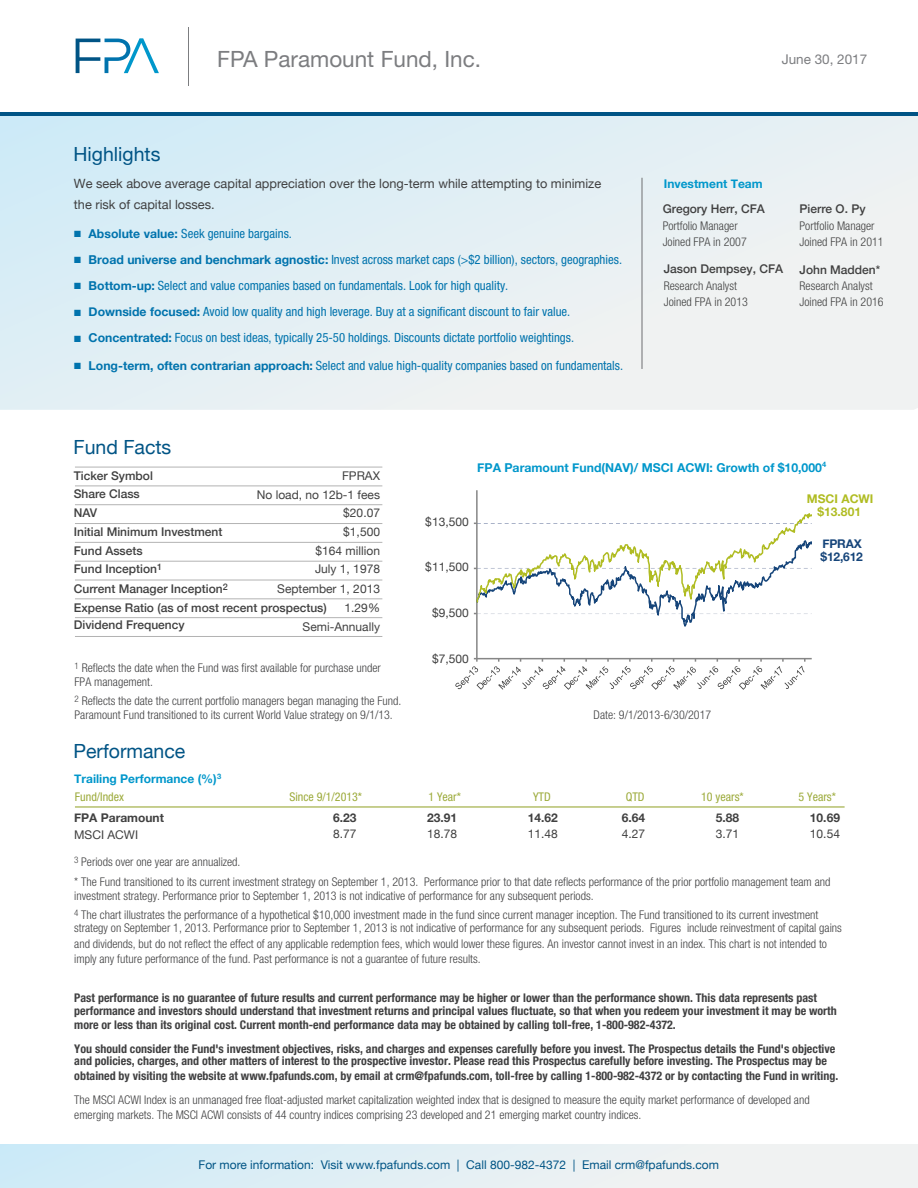
<style>
.page{position:relative;width:918px;height:1188px;background:#fff}
.page>*{position:absolute;margin:0;border:0;box-sizing:border-box;transform-origin:0 0}
.t1{font:22.5px "Helvetica Neue";color:#7c7d80}
.t2{font:19.5px "Helvetica Neue";color:#005485}
.t3{font:13.5px "Helvetica Neue";color:#7c7d80}
.t4{font:condensed 12.75px "Helvetica Neue";color:#0073ad}
.t5{font:12.75px/21px "Helvetica Neue";color:#404041}
.t6{font:700 12.3px "Helvetica Neue";color:#0097cb}
.t7{font:300 condensed 12px/14.4px "Helvetica Neue";color:#404041}
.t8{font:700 condensed 12px/13.5px "Helvetica Neue";color:#404041}
.t9{font:500 12px/18.8px "Helvetica Neue";color:#404040}
.t10{font:300 condensed 12px/16.4px "Helvetica Neue";color:#404040}
.t11{font:12px/18.8px "Helvetica Neue";color:#404040;text-align:right}
.t12{font:12px "Helvetica Neue";color:#005485}
.t13{font:700 12px/16.5px "Helvetica Neue";color:#404040}
.t14{font:condensed 12px "Helvetica Neue";color:#9caa3a}
.t15{font:700 12px "Helvetica Neue";color:#0097cb}
.t16{font:700 12px/13.5px "Helvetica Neue";color:#b0bc22;text-align:center}
.t17{font:700 12px/12.8px "Helvetica Neue";letter-spacing:-.015em;color:#16457a}
.s1{font-weight:700;color:#0097cb}
.s2{font-weight:500;font-stretch:normal}
.s3{font-weight:700;font-stretch:normal;font-size:12.3px}
.s4{font-family:"Helvetica Neue LT Std"}
.s5{font-weight:400}
.s6{font-family:"Helvetica Neue LT Std";font-weight:700}
.s7{font-weight:700}
</style>
<div class="page">
<svg style="left:0;top:116px;width:918px;height:294px"></svg>
<svg style="left:0;top:1144px;width:918px;height:44px"></svg>
<hr style="left:75px;top:467px;width:307px;height:1px;background:#b3b3b3">
<hr style="left:75px;top:486px;width:307px;height:1px;background:#b3b3b3">
<hr style="left:75px;top:504px;width:307px;height:1px;background:#b3b3b3">
<hr style="left:75px;top:523px;width:307px;height:1px;background:#b3b3b3">
<hr style="left:75px;top:542px;width:307px;height:1px;background:#b3b3b3">
<hr style="left:75px;top:561px;width:307px;height:1px;background:#b3b3b3">
<hr style="left:75px;top:580px;width:307px;height:1px;background:#b3b3b3">
<hr style="left:75px;top:599px;width:307px;height:1px;background:#b3b3b3">
<hr style="left:75px;top:617px;width:307px;height:1px;background:#b3b3b3">
<hr style="left:75px;top:636px;width:307px;height:1px;background:#b3b3b3">
<hr style="left:641px;top:178px;width:2px;height:191px;background:#7c7d80">
<hr style="left:75px;top:806px;width:770px;height:2px;background:#9caa3a">
<hr style="left:0;top:112px;width:918px;height:4px;background:#005485">
<svg style="left:76px;top:38px;width:83px;height:35px"></svg>
<hr style="left:188px;top:27px;width:1px;height:59px;background:#7c7d80">
<hr style="left:476px;top:490px;width:2px;height:169px;background:#868686">
<hr style="left:477px;top:658px;width:335px;height:1px;background:#868686">
<svg style="left:474px;top:502px;width:338px;height:136px"></svg>
<svg style="left:455px;top:658px;width:351px;height:32px"></svg>
<p class="t1" style="left:217px;top:45px;width:265px">FPA Paramount Fund, Inc.</p>
<p class="t3" style="left:782px;top:51px;width:87px">June 30, 2017</p>
<p class="t2" style="left:74px;top:140px;width:89px">Highlights</p>
<p class="t5" style="left:74px;top:174px;width:529px">We seek above average capital appreciation over the long-term while attempting to minimize the risk of capital losses.</p>
<p class="t9" style="left:663px;top:170px;width:104px;line-height:25px"><span class="s1">Investment Team<br></span>Gregory Herr, CFA</p>
<p class="t10" style="left:663px;top:218px;width:86px;line-height:15.9px">Portfolio Manager<br>Joined FPA in 2007</p>
<p class="t10" style="left:664px;top:261px;width:121px"><span class="s2">Jason Dempsey, CFA<br></span>Research Analyst<br>Joined FPA in 2013</p>
<p class="t4" style="left:74px;top:226px;width:219px">■ <span class="s3">Absolute value:</span> Seek genuine bargains.</p>
<p class="t4" style="left:74px;top:252px;width:549px">■ <span class="s3">Broad universe and benchmark agnostic:</span> Invest across market caps (&gt;$2 billion), sectors, geographies.</p>
<p class="t4" style="left:74px;top:278px;width:436px">■ <span class="s3">Bottom-up:</span> Select and value companies based on fundamentals. Look for high quality.</p>
<p class="t4" style="left:74px;top:304px;width:498px">■ <span class="s3">Downside focused:</span> Avoid low quality and high leverage. Buy at a significant discount to fair value.</p>
<p class="t4" style="left:74px;top:331px;width:501px">■ <span class="s3">Concentrated:</span> Focus on best ideas, typically 25-50 holdings. Discounts dictate portfolio weightings.</p>
<p class="t4" style="left:74px;top:358px;width:550px">■ <span class="s3">Long-term, often contrarian approach:</span> Select and value high-quality companies based on fundamentals.</p>
<p class="t10" style="left:800px;top:201px;width:86px"><span class="s2">Pierre O. Py<br></span>Portfolio Manager<br>Joined FPA in 2011</p>
<p class="t10" style="left:800px;top:261px;width:86px"><span class="s2">John Madden*<br></span>Research Analyst<br>Joined FPA in 2016</p>
<p class="t2" style="left:74px;top:433px;width:99px">Fund Facts</p>
<p class="t9" style="left:74px;top:465px;width:150px">Ticker Symbol<br>Share Class<br>NAV<br>Initial Minimum Investment<br>Fund Assets<br>Fund Inception<sup>1</sup></p>
<p class="t9" style="left:74px;top:598px;width:254px;line-height:17.5px">Expense Ratio (as of most recent prospectus)<br>Dividend Frequency</p>
<p class="t7" style="left:74px;top:660px;width:308px"><sup>1</sup> Reflects the date when the Fund was first available for purchase under<br>FPA management.</p>
<p class="t7" style="left:74px;top:693px;width:329px"><sup>2</sup> Reflects the date the current portfolio managers began managing the Fund.<br>Paramount Fund transitioned to its current World Value strategy on 9/1/13.</p>
<p class="t11" style="left:257px;top:467px;width:125px">FPRAX<br>No load, no 12b-1 fees $20.07<br>$1,500<br>$164 million</p>
<p class="t11" style="left:277px;top:580px;width:104px">September 1, 2013</p>
<p class="t11" style="left:315px;top:560px;width:66px">July 1, 1978</p>
<p class="t9" style="left:74px;top:578px;width:155px">Current Manager Inception<sup>2</sup></p>
<p class="t11" style="left:303px;top:598px;width:79px;line-height:19.5px">1.29%<br>Semi-Annually</p>
<p class="t2" style="left:74px;top:737px;width:113px">Performance</p>
<p class="t15" style="left:74px;top:770px;width:149px">Trailing Performance (%)<sup>3</sup></p>
<p class="t11" style="left:425px;top:513px;width:45px">$13,500</p>
<p class="t11" style="left:425px;top:559px;width:45px">$11,500</p>
<p class="t6" style="left:477px;top:458px;width:350px">FPA Paramount Fund(NAV)/ MSCI ACWI: Growth of $10,000<sup>4</sup></p>
<p class="t16" style="left:807px;top:492px;width:68px">MSCI ACWI $13.801</p>
<p class="t17" style="left:821px;top:538px;width:44px">FPRAX $12,612</p>
<p class="t11" style="left:432px;top:604px;width:38px">$9,500</p>
<p class="t11" style="left:432px;top:650px;width:38px">$7,500</p>
<p class="t7" style="left:594px;top:708px;width:119px">Date: 9/1/2013-<span class="s4">6/30/2017</span></p>
<p class="t14" style="left:75px;top:790px;width:51px">Fund/Index</p>
<p class="t13" style="left:74px;top:809px;width:91px;line-height:17.2px">FPA Paramount<br><span class="s5">MSCI ACWI</span></p>
<p class="t14" style="left:289px;top:790px;width:74px">Since 9/1/2013*</p>
<p class="t14" style="left:428px;top:790px;width:34px">1 Year*</p>
<p class="t14" style="left:533px;top:790px;width:19px">YTD</p>
<p class="t14" style="left:626px;top:790px;width:20px">QTD</p>
<p class="t14" style="left:701px;top:790px;width:44px">10 years*</p>
<p class="t14" style="left:799px;top:790px;width:39px">5 Years*</p>
<p class="t13" style="left:333px;top:810px;width:25px">6.23<br><span class="s5">8.77</span></p>
<p class="t13" style="left:427px;top:810px;width:32px">23.91<br><span class="s5">18.78</span></p>
<p class="t13" style="left:528px;top:810px;width:32px">14.62<br><span class="s5">11.48</span></p>
<p class="t13" style="left:622px;top:810px;width:25px">6.64<br><span class="s5">4.27</span></p>
<p class="t13" style="left:716px;top:810px;width:25px">5.88<br><span class="s5">3.71</span></p>
<p class="t13" style="left:810px;top:810px;width:32px">10.69<br><span class="s5">10.54</span></p>
<p class="t7" style="left:74px;top:852px;width:758px;line-height:19.8px"><sup>3</sup> Periods over one year are annualized.<br>* The Fund transitioned to its current investment strategy on September 1, 2013. Performance prior to that date reflects performance of the prior portfolio management team and</p>
<p class="t7" style="left:74px;top:887px;width:746px;line-height:18.8px">investment strategy. Performance prior to September 1, 2013 is not indicative of performance for any subsequent periods.<br><sup>4</sup> The chart illustrates the performance of a hypothetical $10,000 investment made in the fund since current manager inception. The Fund transitioned to its current investment</p>
<p class="t7" style="left:74px;top:920px;width:769px;line-height:15.5px">strategy on September 1, 2013. Performance prior to September 1, 2013 is not indicative of performance for any subsequent periods. Figures include reinvestment of capital gains and dividends, but do not reflect the effect of any applicable redemption fees, which would lower these figures. An investor cannot invest in an index. This chart is not intended to imply any future performance of the fund. Past performance is not a guarantee of future results.</p>
<p class="t8" style="left:74px;top:990px;width:764px">Past performance is no guarantee of future results and current performance may be higher or lower than the performance shown. This data represents past performance and investors should understand that investment returns and principal values fluctuate, so that when you redeem your investment it may be worth more or less than its original cost. Current month-end performance data may be obtained by calling toll-free, 1-800-982-4372.</p>
<p class="t8" style="left:74px;top:1042px;width:763px;line-height:12.8px">You should consider the Fund's investment objectives, risks, and charges and expenses carefully before you invest. The Prospectus details the Fund's objective <span class="s4">and policies, charges, and other matters of interest to the prospective investor. Please read this Prospectus carefully before investing. The Prospectus may be</span></p>
<p class="t7" style="left:74px;top:1063px;width:766px;line-height:24.9px"><span class="s6">obtained</span> <span class="s7">by visiting the website at www.fpafunds.com, by email at crm@fpafunds.com, toll-free by calling 1-800-982-4372 or by contacting the Fund in writing.<br></span>The MSCI ACWI Index <span class="s4">is an unmanaged</span> free float-adjusted market capitalization weighted index that is designed to measure the equity market performance of developed and</p>
<p class="t7" style="left:74px;top:1107px;width:569px">emerging markets. The MSCI ACWI consists of 44 country indices comprising 23 developed and 21 emerging market country indices.</p>
<p class="t12" style="left:198px;top:1156px;width:522px">For more information: Visit www.fpafunds.com | Call 800-982-4372 | Email crm@fpafunds.com</p>
</div>
